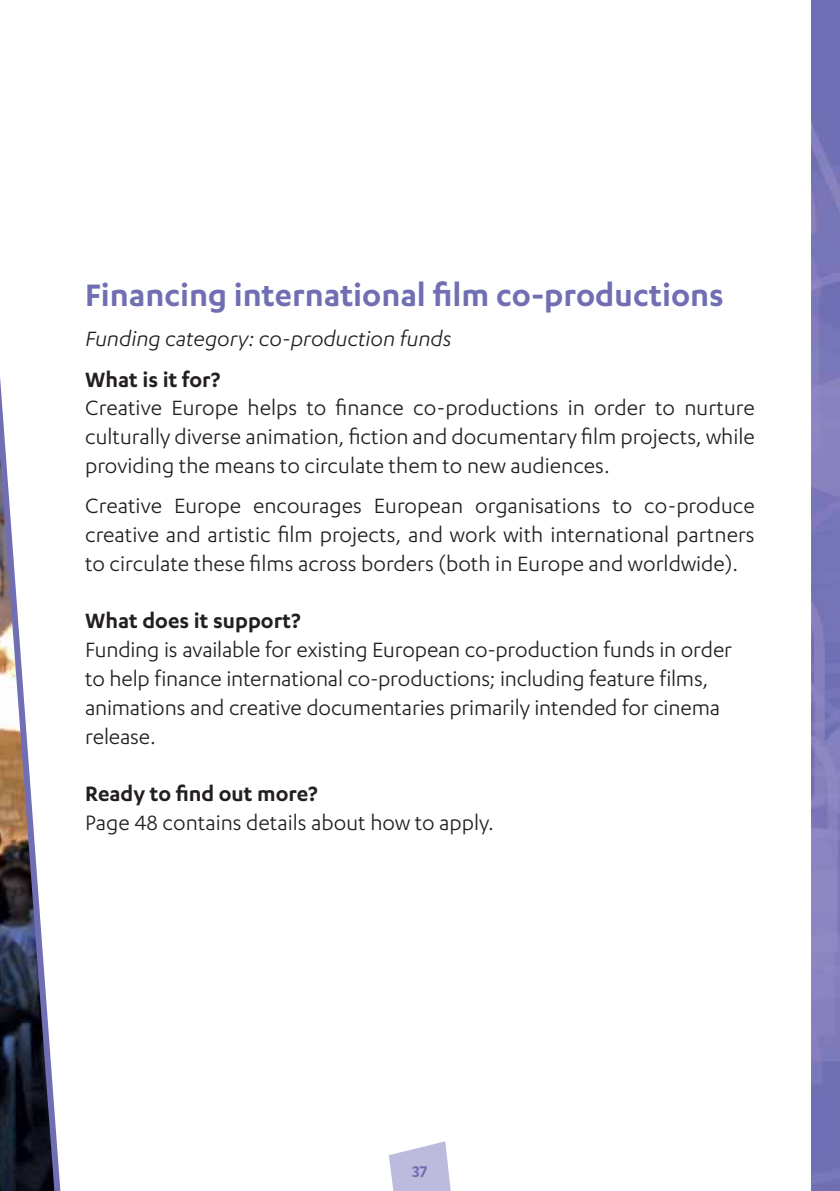
<style>
.page{position:relative;width:840px;height:1191px;background:#fff}
.page>*{position:absolute;margin:0;border:0;box-sizing:border-box;transform-origin:0 0}
.t1{font:600 36px "Karbon";color:#716fb3}
.t2{font:24px/28.8px "Karbon";color:#231f20;text-align:justify}
.t3{font:600 24px "Karbon";color:#231f20}
.t4{font:italic 24px "Karbon";color:#231f20}
.t5{font:600 18px "Karbon";color:#716fb3}
</style>
<div class="page">
<svg style="left:0;top:377px;width:61px;height:814px"></svg>
<img style="left:811px;top:0;width:28px;height:1191px">
<svg style="left:389px;top:1141px;width:62px;height:50px"></svg>
<h1 class="t1" style="left:85px;top:281px;width:639px">Financing international film co-productions</h1>
<p class="t4" style="left:85px;top:329px;width:368px">Funding category: co-production funds</p>
<p class="t3" style="left:85px;top:370px;width:137px">What is it for?</p>
<p class="t2" style="left:85px;top:395px;width:670px">Creative Europe helps to finance co-productions in order to nurture culturally diverse animation, fiction and documentary film projects, while providing the means to circulate them to new audiences.</p>
<p class="t2" style="left:85px;top:493px;width:670px">Creative Europe encourages European organisations to co-produce creative and artistic film projects, and work with international partners to circulate these films across borders (both in Europe and worldwide).</p>
<p class="t3" style="left:85px;top:611px;width:217px">What does it support?</p>
<p class="t2" style="left:85px;top:637px;width:648px;text-align:left">Funding is available for existing European co-production funds in order to help finance international co-productions; including feature films, animations and creative documentaries primarily intended for cinema release.</p>
<p class="t3" style="left:85px;top:784px;width:234px">Ready to find out more?</p>
<p class="t2" style="left:85px;top:809px;width:410px">Page 48 contains details about how to apply.</p>
<p class="t5" style="left:412px;top:1164px;width:17px">37</p>
</div>
